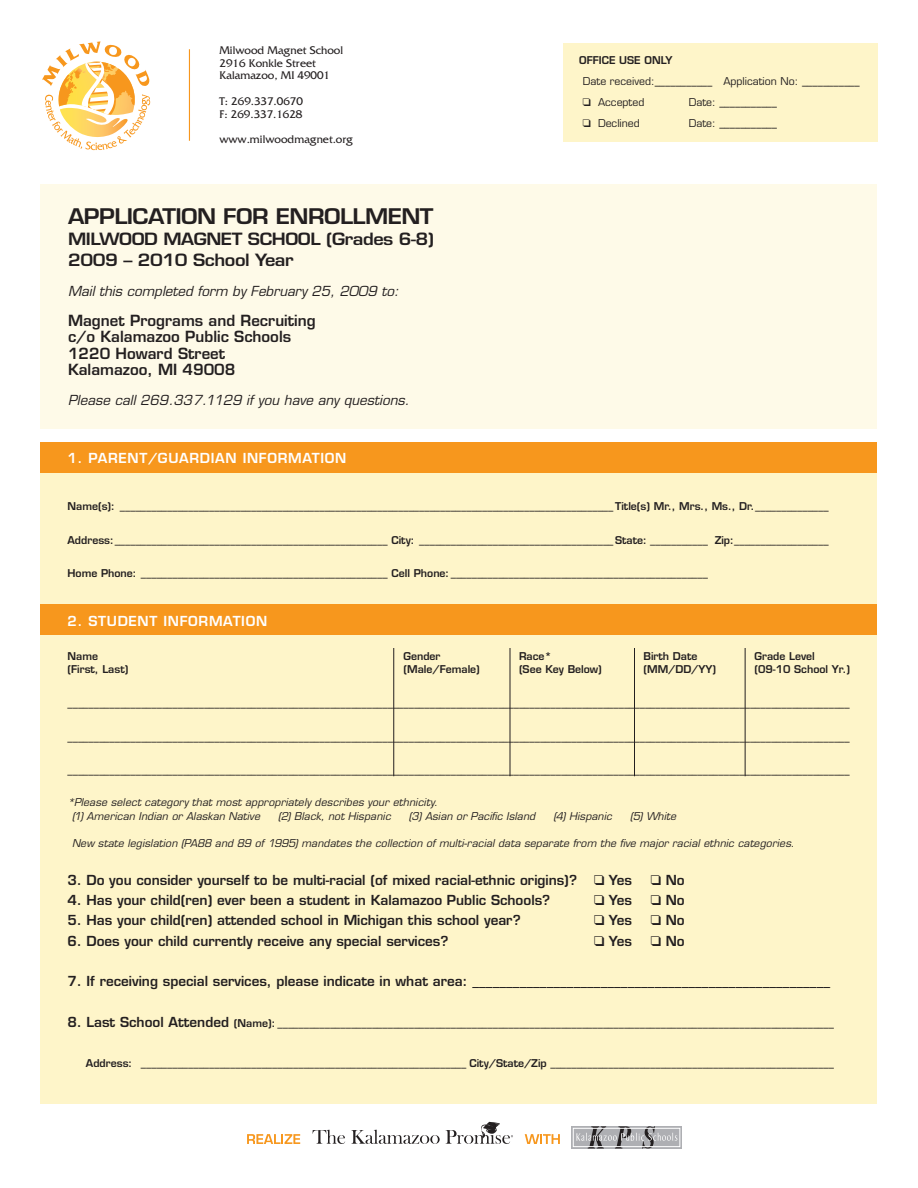
<style>
.page{position:relative;width:918px;height:1188px;background:#fff}
.page>*{position:absolute;margin:0;border:0;box-sizing:border-box;transform-origin:0 0}
.t1{font:600 21px "Eurostile";letter-spacing:-.025em;color:#231f20;scale:1.1 1}
.t2{font:600 16.5px/21px "Eurostile";letter-spacing:-.025em;color:#231f20;scale:1.1 1}
.t3{font:600 15px/16.5px "Eurostile";color:#231f20}
.t4{font:600 13.5px "Eurostile";color:#231f20}
.t5{font:italic 13.5px "Eurostile";color:#231f20}
.t6{font:600 13.5px "Eurostile";letter-spacing:.05em;color:#fff}
.t7{font:11.7px/12.8px "Friz Quadrata";color:#231f20}
.t8{font:600 10.5px "Eurostile";color:#231f20}
.t9{font:italic 10.5px "Eurostile";letter-spacing:.015em;color:#231f20}
.t10{font:10.5px "Eurostile";color:#231f20}
.s1{font-family:"Monotype Sorts"}
.s2{font-family:"Monotype Sorts";font-weight:400}
.s3{font-size:13.5px}
</style>
<div class="page">
<svg style="left:313px;top:1130px;width:32px;height:14px"></svg>
<svg style="left:351px;top:1122px;width:162px;height:22px"></svg>
<svg style="left:247px;top:1134px;width:53px;height:10px"></svg>
<svg style="left:525px;top:1134px;width:35px;height:10px"></svg>
<svg style="left:571px;top:1126px;width:111px;height:23px"></svg>
<svg style="left:576px;top:1126px;width:101px;height:23px;background:#a0a0a4"></svg>
<div style="left:573px;top:1128px;width:107px;height:19px;border:1px solid #fff"></div>
<div style="left:40px;top:442px;width:838px;height:661px;background:#fef5c9"></div>
<div style="left:40px;top:184px;width:838px;height:244px;background:#fefae8"></div>
<div style="left:40px;top:442px;width:838px;height:30px;background:#f7971d"></div>
<div style="left:563px;top:44px;width:315px;height:98px;background:#fef5c9"></div>
<hr style="left:189px;top:49px;width:1px;height:92px;background:#f7971d">
<svg style="left:42px;top:41px;width:108px;height:109px"></svg>
<div style="left:40px;top:605px;width:838px;height:30px;background:#f7971d"></div>
<hr style="left:393px;top:648px;width:1px;height:128px;background:#231f20">
<hr style="left:510px;top:648px;width:1px;height:128px;background:#231f20">
<hr style="left:634px;top:648px;width:1px;height:128px;background:#231f20">
<hr style="left:745px;top:648px;width:1px;height:128px;background:#231f20">
<p class="t7" style="left:219px;top:44px;width:125px">Milwood Magnet School</p>
<p class="t7" style="left:219px;top:56px;width:112px">2916 Konkle Street<br>Kalamazoo, MI 49001</p>
<p class="t7" style="left:219px;top:95px;width:85px">T: 269.337.0670</p>
<p class="t7" style="left:219px;top:107px;width:85px">F: 269.337.1628</p>
<p class="t7" style="left:219px;top:133px;width:135px">www.milwoodmagnet.org</p>
<p class="t1" style="left:68px;top:203px;width:334px">APPLICATION FOR ENROLLMENT</p>
<p class="t2" style="left:68px;top:228px;width:334px">MILWOOD MAGNET SCHOOL (Grades 6-8)<br>2009 – 2010 School Year</p>
<p class="t5" style="left:68px;top:283px;width:332px">Mail this completed form by February 25, 2009 to:</p>
<p class="t3" style="left:68px;top:312px;width:249px">Magnet Programs and Recruiting c/o Kalamazoo Public Schools<br>1220 Howard Street<br>Kalamazoo, MI 49008</p>
<p class="t5" style="left:68px;top:392px;width:343px">Please call 269.337.1129 if you have any questions.</p>
<p class="t8" style="left:579px;top:54px;width:95px">OFFICE USE ONLY</p>
<p class="t10" style="left:583px;top:75px;width:278px">Date received:___________ Application No: ___________</p>
<p class="t10" style="left:583px;top:96px;width:63px"><span class="s1">q</span> Accepted</p>
<p class="t10" style="left:689px;top:96px;width:90px">Date: ___________</p>
<p class="t10" style="left:583px;top:117px;width:59px"><span class="s1">q</span> Declined</p>
<p class="t10" style="left:689px;top:117px;width:90px">Date: ___________</p>
<p class="t6" style="left:68px;top:449px;width:280px">1. PARENT/GUARDIAN INFORMATION</p>
<p class="t8" style="left:68px;top:499px;width:763px">Name(s): ______________________________________________________________________________________________Title(s) Mr., Mrs., Ms., Dr.______________</p>
<p class="t8" style="left:68px;top:533px;width:763px">Address:____________________________________________________ City: _____________________________________State: ___________ Zip:__________________</p>
<p class="t8" style="left:68px;top:567px;width:642px">Home Phone: _______________________________________________ Cell Phone: _________________________________________________</p>
<p class="t6" style="left:68px;top:612px;width:201px">2. STUDENT INFORMATION</p>
<p class="t8" style="left:68px;top:649px;width:32px">Name</p>
<p class="t8" style="left:404px;top:649px;width:39px">Gender</p>
<p class="t8" style="left:519px;top:649px;width:34px">Race*</p>
<p class="t8" style="left:643px;top:649px;width:56px">Birth Date</p>
<p class="t8" style="left:754px;top:649px;width:62px">Grade Level</p>
<p class="t8" style="left:68px;top:663px;width:62px">(First, Last)</p>
<p class="t8" style="left:404px;top:663px;width:78px">(Male/Female)</p>
<p class="t8" style="left:519px;top:663px;width:84px">(See Key Below)</p>
<p class="t8" style="left:643px;top:663px;width:74px">(MM/DD/YY)</p>
<p class="t8" style="left:754px;top:663px;width:97px">(09-10 School Yr.)</p>
<p class="t8" style="left:68px;top:696px;width:784px">_____________________________________________________________________________________________________________________________________________________</p>
<p class="t8" style="left:68px;top:730px;width:784px">_____________________________________________________________________________________________________________________________________________________</p>
<p class="t8" style="left:68px;top:764px;width:784px">_____________________________________________________________________________________________________________________________________________________</p>
<p class="t9" style="left:68px;top:796px;width:372px">*Please select category that most appropriately describes your ethnicity.</p>
<p class="t9" style="left:72px;top:809px;width:190px">(1) American Indian or Alaskan Native</p>
<p class="t9" style="left:278px;top:809px;width:114px">(2) Black, not Hispanic</p>
<p class="t9" style="left:409px;top:809px;width:128px">(3) Asian or Pacific Island</p>
<p class="t9" style="left:553px;top:809px;width:60px">(4) Hispanic</p>
<p class="t9" style="left:630px;top:809px;width:48px">(5) White</p>
<p class="t9" style="left:72px;top:836px;width:724px">New state legislation (PA88 and 89 of 1995) mandates the collection of multi-racial data separate from the five major racial ethnic categories.</p>
<p class="t4" style="left:68px;top:871px;width:511px">3. Do you consider yourself to be multi-racial (of mixed racial-ethnic origins)?</p>
<p class="t4" style="left:594px;top:871px;width:39px"><span class="s2">q</span> Yes</p>
<p class="t4" style="left:651px;top:871px;width:36px"><span class="s2">q</span> No</p>
<p class="t4" style="left:68px;top:892px;width:484px">4. Has your child(ren) ever been a student in Kalamazoo Public Schools?</p>
<p class="t4" style="left:594px;top:892px;width:39px"><span class="s2">q</span> Yes</p>
<p class="t4" style="left:651px;top:892px;width:36px"><span class="s2">q</span> No</p>
<p class="t4" style="left:68px;top:912px;width:455px">5. Has your child(ren) attended school in Michigan this school year?</p>
<p class="t4" style="left:594px;top:912px;width:39px"><span class="s2">q</span> Yes</p>
<p class="t4" style="left:651px;top:912px;width:36px"><span class="s2">q</span> No</p>
<p class="t4" style="left:68px;top:932px;width:383px">6. Does your child currently receive any special services?</p>
<p class="t4" style="left:594px;top:932px;width:39px"><span class="s2">q</span> Yes</p>
<p class="t4" style="left:651px;top:932px;width:36px"><span class="s2">q</span> No</p>
<p class="t4" style="left:68px;top:973px;width:764px">7. If receiving special services, please indicate in what area: _____________________________________________________</p>
<p class="t8" style="left:68px;top:1016px;width:768px"><span class="s3">8. Last School Attended</span> (Name): __________________________________________________________________________________________________________</p>
<p class="t8" style="left:86px;top:1057px;width:750px">Address: ______________________________________________________________ City/State/Zip ______________________________________________________</p>
</div>
